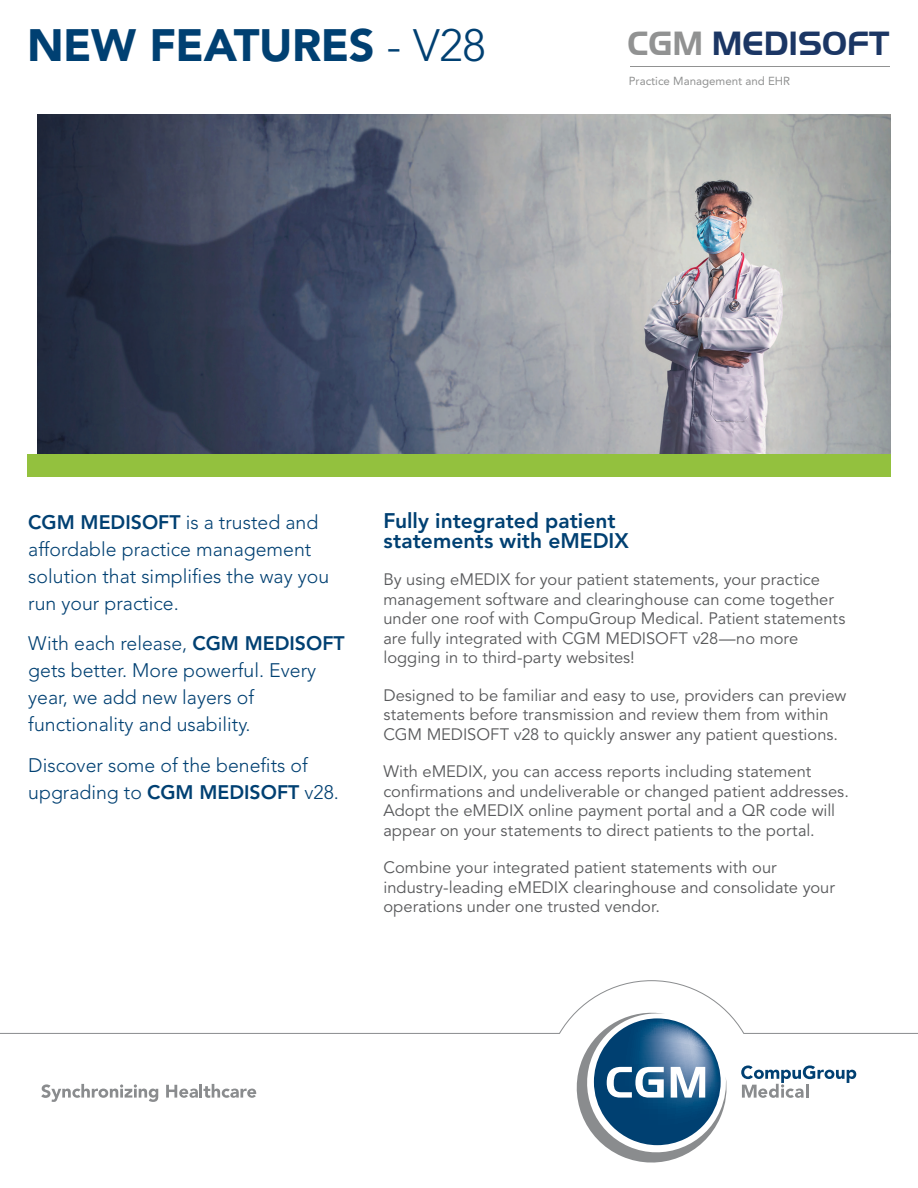
<style>
.page{position:relative;width:918px;height:1188px;background:#fff}
.page>*{position:absolute;margin:0;border:0;box-sizing:border-box;transform-origin:0 0}
.Page_Head__95_Black{font:900 45px "Avenir LT Std";letter-spacing:-.01em;color:#004072}
.t1{font:700 34.8px "Handel Gothic Com";color:#1b3664}
.t2{font:800 21px/19.5px "Avenir LT Std";color:#004072}
.BODY_TEXT{font:300 19.5px/27px "Avenir LT Std";color:#004072}
.t3{font:16.5px/19.5px "Avenir LT Std";color:#58595b}
.t4{font:11.55px "Avenir LT Std";color:#919292}
.s1{font-weight:300}
.s2{color:#919292}
.s3{font-weight:800}
</style>
<div class="page">
<div style="left:27px;top:454px;width:864px;height:23px;background:#93c13e"></div>
<img style="left:38px;top:114px;width:853px;height:340px">
<hr style="left:630px;top:67px;width:259px;height:1px;background:#919292">
<svg style="left:576px;top:1034px;width:151px;height:129px"></svg>
<svg style="left:741px;top:1066px;width:115px;height:32px"></svg>
<svg style="left:0;top:980px;width:918px;height:54px"></svg>
<svg style="left:41px;top:1084px;width:117px;height:18px"></svg>
<svg style="left:166px;top:1084px;width:90px;height:14px"></svg>
<p class="Page_Head__95_Black" style="left:27px;top:18px;width:460px">NEW FEATURES <span class="s1">- V28</span></p>
<h2 class="t1" style="left:627px;top:24px;width:263px"><span class="s2">CGM</span> MEDISOFT</h2>
<p class="t4" style="left:629px;top:75px;width:163px">Practice Management and EHR</p>
<p class="BODY_TEXT" style="left:28px;top:509px;width:302px"><span class="s3">CGM MEDISOFT</span> is a trusted and affordable practice management solution that simplifies the way you run your practice.</p>
<p class="BODY_TEXT" style="left:28px;top:630px;width:318px">With each release, <span class="s3">CGM MEDISOFT </span>gets better. More powerful. Every year, we add new layers of functionality and usability.</p>
<p class="BODY_TEXT" style="left:28px;top:752px;width:312px">Discover some of the benefits of upgrading to <span class="s3">CGM MEDISOFT</span> v28.</p>
<p class="t2" style="left:383px;top:511px;width:247px">Fully integrated patient statements with eMEDIX</p>
<p class="t3" style="left:383px;top:570px;width:464px">By using eMEDIX for your patient statements, your practice management software and clearinghouse can come together under one roof with CompuGroup Medical. Patient statements are fully integrated with CGM MEDISOFT v28—no more logging in to third-party websites!</p>
<p class="t3" style="left:383px;top:686px;width:465px">Designed to be familiar and easy to use, providers can preview statements before transmission and review them from within<br>CGM MEDISOFT v28 to quickly answer any patient questions.</p>
<p class="t3" style="left:383px;top:762px;width:467px">With eMEDIX, you can access reports including statement confirmations and undeliverable or changed patient addresses.<br>Adopt the eMEDIX online payment portal and a QR code will appear on your statements to direct patients to the portal.</p>
<p class="t3" style="left:383px;top:858px;width:453px">Combine your integrated patient statements with our industry-leading eMEDIX clearinghouse and consolidate your operations under one trusted vendor.</p>
</div>
